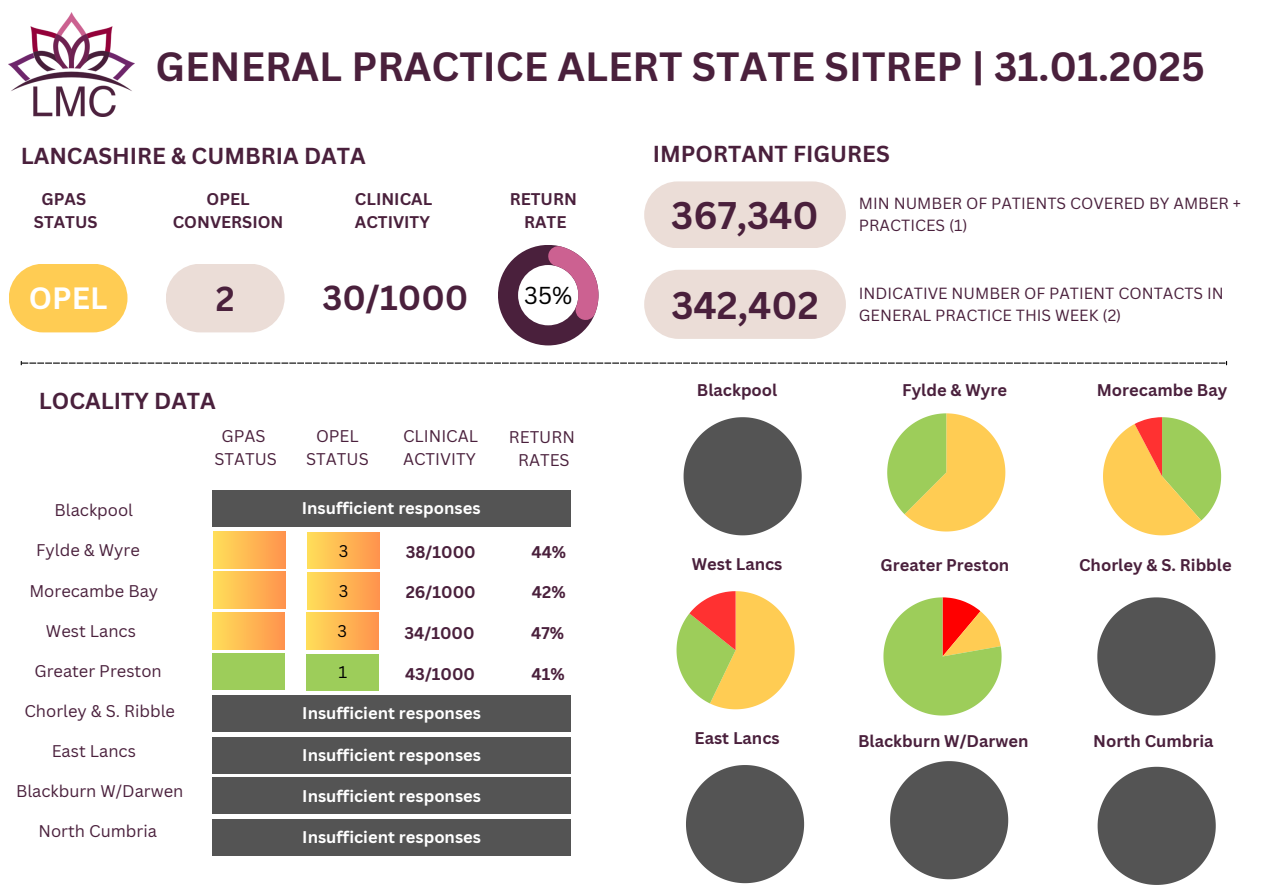
<style>
.page{position:relative;width:1263px;height:893px;background:#fff}
.page>*{position:absolute;margin:0;border:0;box-sizing:border-box;transform-origin:0 0}
.t1{font:700 39.75px "Canva Sans";color:#4a203c}
.t2{font:700 37.5px "Canva Sans";color:#4a203c}
.t3{font:700 33.75px "Canva Sans";color:#4a203c}
.t4{font:700 30px "Canva Sans";color:#fff}
.t5{font:23.85px "Canva Sans";color:#000}
.t6{font:700 22.5px "Canva Sans";color:#4a203c}
.t7{font:700 16.5px/23.1px "Canva Sans";color:#4a203c;text-align:center}
.t8{font:16.5px "Canva Sans";color:#4a203c}
.t9{font:700 16.5px "Canva Sans";color:#fff}
.t10{font:16.5px "Canva Sans";color:#000}
.t11{font:15.75px/21.9px "Canva Sans";color:#4a203c}
</style>
<div class="page">
<img style="left:9px;top:12px;width:126px;height:104px">
<div style="left:9px;top:264px;width:118px;height:68px;background:#ffcc53;border-radius:34px"></div>
<div style="left:166px;top:264px;width:119px;height:68px;background:#ebddd7;border-radius:34px"></div>
<svg style="left:498px;top:245px;width:100px;height:100px"></svg>
<div style="left:644px;top:181px;width:202px;height:67px;background:#ebddd7;border-radius:33px"></div>
<svg style="left:644px;top:270px;width:202px;height:69px"></svg>
<svg style="left:21px;top:361px;width:1206px;height:4px"></svg>
<svg style="left:676px;top:591px;width:119px;height:118px"></svg>
<svg style="left:887px;top:413px;width:118px;height:118px"></svg>
<svg style="left:883px;top:597px;width:118px;height:118px"></svg>
<svg style="left:1097px;top:597px;width:118px;height:118px"></svg>
<svg style="left:686px;top:765px;width:118px;height:118px"></svg>
<svg style="left:1097px;top:767px;width:119px;height:118px"></svg>
<svg style="left:1103px;top:417px;width:118px;height:118px"></svg>
<svg style="left:890px;top:761px;width:118px;height:118px"></svg>
<div style="left:212px;top:612px;width:73px;height:37px;background:linear-gradient(to right,#ffde59,#ff924d)"></div>
<div style="left:306px;top:613px;width:73px;height:36px;background:linear-gradient(to right,#ffde59,#ff924d)"></div>
<div style="left:213px;top:819px;width:358px;height:36px;background:#545454"></div>
<div style="left:213px;top:532px;width:73px;height:36px;background:linear-gradient(to right,#ffdf59,#ff924d)"></div>
<div style="left:307px;top:532px;width:73px;height:37px;background:linear-gradient(to right,#ffdf59,#ff924d)"></div>
<div style="left:213px;top:572px;width:73px;height:36px;background:linear-gradient(to right,#ffdf59,#ff924d)"></div>
<div style="left:307px;top:572px;width:73px;height:37px;background:linear-gradient(to right,#ffdf59,#ff924d)"></div>
<div style="left:213px;top:653px;width:72px;height:37px;background:#9dcd5a"></div>
<div style="left:307px;top:654px;width:72px;height:37px;background:#9dcd5a"></div>
<div style="left:213px;top:695px;width:358px;height:37px;background:#545454"></div>
<div style="left:213px;top:737px;width:358px;height:36px;background:#545454"></div>
<div style="left:213px;top:777px;width:358px;height:37px;background:#545454"></div>
<div style="left:212px;top:490px;width:358px;height:37px;background:#545454"></div>
<svg style="left:683px;top:417px;width:119px;height:118px"></svg>
<h6 class="t1" style="left:156px;top:39px;width:1051px">GENERAL PRACTICE ALERT STATE SITREP | 31.01.2025</h6>
<h3 class="t6" style="left:21px;top:140px;width:347px">LANCASHIRE &amp; CUMBRIA DATA</h3>
<h6 class="t6" style="left:653px;top:138px;width:239px">IMPORTANT FIGURES</h6>
<p class="t7" style="left:34px;top:187px;width:65px">GPAS<br>STATUS</p>
<h2 class="t7" style="left:173px;top:187px;width:112px">OPEL<br>CONVERSION</h2>
<p class="t7" style="left:355px;top:187px;width:79px;text-align:left">CLINICAL<br>ACTIVITY</p>
<h2 class="t7" style="left:510px;top:187px;width:69px">RETURN<br>RATE</h2>
<p class="t11" style="left:859px;top:192px;width:384px">MIN NUMBER OF PATIENTS COVERED BY AMBER +<br>PRACTICES (1)</p>
<h5 class="t2" style="left:671px;top:189px;width:149px">367,340</h5>
<p class="t3" style="left:322px;top:274px;width:147px">30/1000</p>
<p class="t4" style="left:29px;top:277px;width:80px">OPEL</p>
<h1 class="t3" style="left:216px;top:275px;width:20px">2</h1>
<h3 class="t5" style="left:524px;top:279px;width:49px">35%</h3>
<p class="t6" style="left:39px;top:384px;width:178px">LOCALITY DATA</p>
<p class="t8" style="left:55px;top:498px;width:80px">Blackpool</p>
<p class="t8" style="left:36px;top:539px;width:105px">Fylde &amp; Wyre</p>
<p class="t8" style="left:29px;top:579px;width:130px">Morecambe Bay</p>
<p class="t8" style="left:46px;top:619px;width:91px">West Lancs</p>
<h6 class="t8" style="left:34px;top:659px;width:129px">Greater Preston</h6>
<h4 class="t8" style="left:24px;top:699px;width:152px">Chorley &amp; S. Ribble</h4>
<p class="t8" style="left:52px;top:739px;width:86px">East Lancs</p>
<h6 class="t8" style="left:16px;top:779px;width:169px">Blackburn W/Darwen</h6>
<p class="t8" style="left:39px;top:820px;width:120px">North Cumbria</p>
<p class="t8" style="left:222px;top:425px;width:46px">GPAS</p>
<p class="t8" style="left:214px;top:448px;width:64px">STATUS</p>
<p class="t8" style="left:316px;top:425px;width:44px">OPEL</p>
<p class="t8" style="left:306px;top:448px;width:64px">STATUS</p>
<p class="t8" style="left:403px;top:425px;width:77px">CLINICAL</p>
<p class="t8" style="left:403px;top:448px;width:74px">ACTIVITY</p>
<p class="t9" style="left:302px;top:496px;width:180px">Insufficient responses</p>
<p class="t8" style="left:509px;top:425px;width:68px">RETURN</p>
<p class="t8" style="left:518px;top:448px;width:53px">RATES</p>
<p class="t10" style="left:339px;top:539px;width:11px">3</p>
<p class="t7" style="left:406px;top:540px;width:71px">38/1000</p>
<p class="t7" style="left:531px;top:540px;width:36px">44%</p>
<p class="t10" style="left:339px;top:579px;width:11px">3</p>
<p class="t7" style="left:406px;top:580px;width:72px">26/1000</p>
<p class="t7" style="left:532px;top:580px;width:35px">42%</p>
<p class="t10" style="left:338px;top:619px;width:11px">3</p>
<p class="t7" style="left:404px;top:620px;width:72px">34/1000</p>
<p class="t7" style="left:531px;top:620px;width:34px">47%</p>
<p class="t10" style="left:339px;top:660px;width:10px">1</p>
<p class="t7" style="left:405px;top:662px;width:72px">43/1000</p>
<p class="t7" style="left:532px;top:662px;width:35px">41%</p>
<p class="t9" style="left:302px;top:702px;width:180px">Insufficient responses</p>
<p class="t9" style="left:302px;top:743px;width:180px">Insufficient responses</p>
<p class="t9" style="left:302px;top:784px;width:180px">Insufficient responses</p>
<p class="t9" style="left:302px;top:825px;width:180px">Insufficient responses</p>
<h5 class="t2" style="left:671px;top:279px;width:149px">342,402</h5>
<h5 class="t11" style="left:859px;top:282px;width:366px">INDICATIVE NUMBER OF PATIENT CONTACTS IN<br>GENERAL PRACTICE THIS WEEK (2)</h5>
<p class="t7" style="left:697px;top:378px;width:82px">Blackpool</p>
<p class="t7" style="left:902px;top:378px;width:106px">Fylde &amp; Wyre</p>
<p class="t7" style="left:1097px;top:378px;width:132px">Morecambe Bay</p>
<p class="t7" style="left:692px;top:552px;width:92px">West Lancs</p>
<p class="t7" style="left:695px;top:726px;width:87px">East Lancs</p>
<p class="t7" style="left:880px;top:553px;width:130px">Greater Preston</p>
<p class="t7" style="left:1079px;top:553px;width:154px">Chorley &amp; S. Ribble</p>
<p class="t7" style="left:858px;top:729px;width:172px">Blackburn W/Darwen</p>
<p class="t7" style="left:1093px;top:729px;width:122px">North Cumbria</p>
</div>
